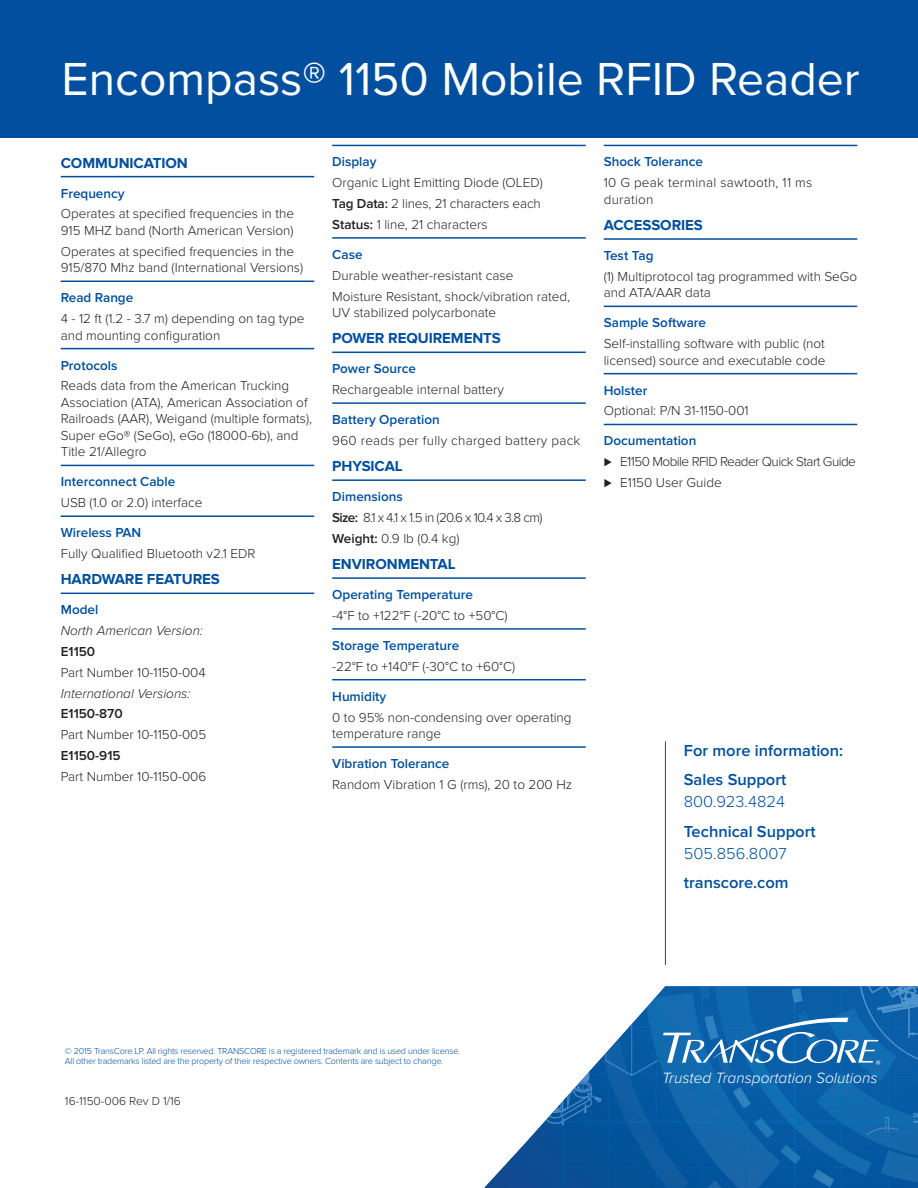
<style>
.page{position:relative;width:918px;height:1188px;background:#fff}
.page>*{position:absolute;margin:0;border:0;box-sizing:border-box;transform-origin:0 0}
.Page_2_Header{font:48px "Proxima Nova";color:#fff}
.Contact_Headers{font:600 16.5px "Proxima Nova";color:#014f9e}
.Contact_Body{font:300 16.5px "Proxima Nova";color:#014f9e}
.t1{font:italic 300 15.45px "Proxima Nova";color:#fff}
.Spec_Head_1{font:700 15px "Proxima Nova";letter-spacing:-.005em;color:#014f9e}
.Spec_Body{font:300 13.5px/16.5px "Proxima Nova";color:#231f20}
.Spec_Head_2{font:600 13.5px "Proxima Nova";color:#014f9e}
.Spec_Body-2{font:300 13.5px/16.5px "Proxima Nova";letter-spacing:.02em;color:#231f20}
.Spec_Body-3{font:italic 300 13.5px "Proxima Nova";color:#231f20}
.Spec_Body-4{font:300 13.5px "Proxima Nova";letter-spacing:-.04em;color:#231f20}
.Spec_Body-5{font:600 13.5px "Proxima Nova";color:#231f20}
.Doc_Number{font:300 12px "Proxima Nova";color:#231f20}
.t2{font:300 9px/10.5px "Proxima Nova";letter-spacing:-.02em;color:#014f9e}
.s1{font-weight:600}
</style>
<div class="page">
<img style="left:484px;top:986px;width:434px;height:202px">
<div style="left:0;top:0;width:918px;height:138px;background:#014f9e"></div>
<svg style="left:648px;top:1018px;width:232px;height:72px;background:#2876b4"></svg>
<hr style="left:665px;top:741px;width:1px;height:224px;background:#014f9e">
<hr style="left:61px;top:176px;width:253px;height:1px;background:#014f9e">
<hr style="left:61px;top:281px;width:253px;height:1px;background:#014f9e">
<hr style="left:61px;top:348px;width:253px;height:1px;background:#014f9e">
<hr style="left:61px;top:465px;width:253px;height:1px;background:#014f9e">
<hr style="left:61px;top:515px;width:253px;height:2px;background:#014f9e">
<hr style="left:61px;top:593px;width:253px;height:1px;background:#014f9e">
<hr style="left:332px;top:145px;width:254px;height:1px;background:#014f9e">
<hr style="left:332px;top:237px;width:254px;height:2px;background:#014f9e">
<hr style="left:332px;top:352px;width:254px;height:1px;background:#014f9e">
<hr style="left:332px;top:402px;width:254px;height:2px;background:#014f9e">
<hr style="left:332px;top:479px;width:254px;height:2px;background:#014f9e">
<hr style="left:332px;top:577px;width:254px;height:2px;background:#014f9e">
<hr style="left:332px;top:628px;width:254px;height:2px;background:#014f9e">
<hr style="left:332px;top:679px;width:254px;height:1px;background:#014f9e">
<hr style="left:332px;top:746px;width:254px;height:2px;background:#014f9e">
<hr style="left:604px;top:145px;width:253px;height:1px;background:#014f9e">
<hr style="left:604px;top:238px;width:253px;height:2px;background:#014f9e">
<hr style="left:604px;top:306px;width:253px;height:1px;background:#014f9e">
<hr style="left:604px;top:373px;width:253px;height:1px;background:#014f9e">
<hr style="left:604px;top:424px;width:253px;height:1px;background:#014f9e">
<p class="Page_2_Header" style="left:62px;top:52px;width:800px">Encompass® 1150 Mobile RFID Reader</p>
<p class="Spec_Head_1" style="left:61px;top:154px;width:129px">COMMUNICATION</p>
<p class="Spec_Head_2" style="left:61px;top:185px;width:65px">Frequency</p>
<p class="Spec_Body" style="left:61px;top:206px;width:235px">Operates at specified frequencies in the<br>915 MHZ band (North American Version)</p>
<p class="Spec_Body" style="left:61px;top:243px;width:244px">Operates at specified frequencies in the<br>915/870 Mhz band (International Versions)</p>
<p class="Spec_Head_2" style="left:61px;top:290px;width:74px">Read Range</p>
<p class="Spec_Body" style="left:61px;top:311px;width:245px">4 - 12 ft (1.2 - 3.7 m) depending on tag type and mounting configuration</p>
<p class="Spec_Head_2" style="left:61px;top:357px;width:58px">Protocols</p>
<p class="Spec_Body" style="left:61px;top:378px;width:253px">Reads data from the American Trucking Association (ATA), American Association of Railroads (AAR), Weigand (multiple formats), Super eGo® (SeGo), eGo (18000-6b), and Title 21/Allegro</p>
<p class="Spec_Head_2" style="left:61px;top:474px;width:116px">Interconnect Cable</p>
<p class="Spec_Body" style="left:61px;top:495px;width:143px">USB (1.0 or 2.0) interface</p>
<p class="Spec_Head_2" style="left:61px;top:525px;width:82px">Wireless PAN</p>
<p class="Spec_Body" style="left:61px;top:545px;width:196px">Fully Qualified Bluetooth v2.1 EDR</p>
<p class="Spec_Head_1" style="left:61px;top:571px;width:161px">HARDWARE FEATURES</p>
<p class="Spec_Head_2" style="left:61px;top:602px;width:39px">Model</p>
<p class="Spec_Body-3" style="left:61px;top:623px;width:144px">North American Version:</p>
<p class="Spec_Body-5" style="left:61px;top:644px;width:36px">E1150</p>
<p class="Spec_Body" style="left:61px;top:664px;width:147px">Part Number 10-1150-004</p>
<p class="Spec_Body-3" style="left:61px;top:686px;width:131px">International Versions:</p>
<p class="Spec_Body-5" style="left:61px;top:706px;width:64px">E1150-870</p>
<p class="Spec_Body" style="left:61px;top:727px;width:147px">Part Number 10-1150-005</p>
<p class="Spec_Body-5" style="left:61px;top:748px;width:61px">E1150-915</p>
<p class="Spec_Body" style="left:61px;top:768px;width:147px">Part Number 10-1150-006</p>
<p class="Spec_Head_2" style="left:332px;top:154px;width:46px">Display</p>
<p class="Spec_Body" style="left:332px;top:175px;width:212px">Organic Light Emitting Diode (OLED)</p>
<p class="Spec_Body" style="left:332px;top:196px;width:210px"><span class="s1">Tag Data:</span> 2 lines, 21 characters each</p>
<p class="Spec_Body" style="left:332px;top:216px;width:157px"><span class="s1">Status:</span> 1 line, 21 characters</p>
<p class="Spec_Head_2" style="left:332px;top:247px;width:32px">Case</p>
<p class="Spec_Body" style="left:332px;top:267px;width:183px">Durable weather-resistant case</p>
<p class="Spec_Body" style="left:332px;top:288px;width:239px">Moisture Resistant, shock/vibration rated,<br>UV stabilized polycarbonate</p>
<p class="Spec_Head_1" style="left:332px;top:330px;width:170px">POWER REQUIREMENTS</p>
<p class="Spec_Head_2" style="left:332px;top:361px;width:85px">Power Source</p>
<p class="Spec_Body" style="left:332px;top:382px;width:173px">Rechargeable internal battery</p>
<p class="Spec_Head_2" style="left:332px;top:412px;width:109px">Battery Operation</p>
<p class="Spec_Body-2" style="left:332px;top:432px;width:250px">960 reads per fully charged battery pack</p>
<p class="Spec_Head_1" style="left:332px;top:458px;width:72px">PHYSICAL</p>
<p class="Spec_Head_2" style="left:332px;top:489px;width:72px">Dimensions</p>
<p class="Spec_Body" style="left:332px;top:509px;width:212px"><span class="s1">Size:</span> 8.1 x 4.1 x 1.5 in (20.6 x 10.4 x 3.8 cm)</p>
<p class="Spec_Body" style="left:332px;top:530px;width:129px"><span class="s1">Weight:</span> 0.9 lb (0.4 kg)</p>
<p class="Spec_Head_1" style="left:332px;top:555px;width:125px">ENVIRONMENTAL</p>
<p class="Spec_Head_2" style="left:332px;top:587px;width:142px">Operating Temperature</p>
<p class="Spec_Body" style="left:332px;top:607px;width:177px">-4°F to +122°F (-20°C to +50°C)</p>
<p class="Spec_Head_2" style="left:332px;top:638px;width:129px">Storage Temperature</p>
<p class="Spec_Body" style="left:332px;top:658px;width:184px">-22°F to +140°F (-30°C to +60°C)</p>
<p class="Spec_Head_2" style="left:332px;top:688px;width:56px">Humidity</p>
<p class="Spec_Body" style="left:332px;top:709px;width:241px">0 to 95% non-condensing over operating temperature range</p>
<p class="Spec_Head_2" style="left:332px;top:756px;width:119px">Vibration Tolerance</p>
<p class="Spec_Body" style="left:332px;top:776px;width:241px">Random Vibration 1 G (rms), 20 to 200 Hz</p>
<p class="Spec_Head_2" style="left:604px;top:154px;width:101px">Shock Tolerance</p>
<p class="Spec_Body-2" style="left:604px;top:175px;width:210px">10 G peak terminal sawtooth, 11 ms duration</p>
<p class="Spec_Head_1" style="left:604px;top:216px;width:101px">ACCESSORIES</p>
<p class="Spec_Head_2" style="left:604px;top:248px;width:51px">Test Tag</p>
<p class="Spec_Body" style="left:604px;top:268px;width:255px">(1) Multiprotocol tag programmed with SeGo and ATA/AAR data</p>
<p class="Spec_Head_2" style="left:604px;top:315px;width:104px">Sample Software</p>
<p class="Spec_Body" style="left:604px;top:336px;width:223px">Self-installing software with public (not licensed) source and executable code</p>
<p class="Spec_Head_2" style="left:604px;top:382px;width:45px">Holster</p>
<p class="Spec_Body" style="left:604px;top:403px;width:146px">Optional: P/N 31-1150-001</p>
<p class="Spec_Head_2" style="left:604px;top:433px;width:94px">Documentation</p>
<p class="Spec_Body-4" style="left:604px;top:454px;width:254px">⊲ E1150 Mobile RFID Reader Quick Start Guide</p>
<p class="Spec_Body" style="left:604px;top:475px;width:120px">⊲ E1150 User Guide</p>
<p class="Contact_Headers" style="left:684px;top:741px;width:161px">For more information:</p>
<p class="Contact_Headers" style="left:684px;top:770px;width:104px">Sales Support</p>
<p class="Contact_Body" style="left:684px;top:792px;width:103px">800.923.4824</p>
<p class="Contact_Headers" style="left:684px;top:822px;width:133px">Technical Support</p>
<p class="Contact_Body" style="left:684px;top:844px;width:104px">505.856.8007</p>
<p class="Contact_Headers" style="left:684px;top:873px;width:106px">transcore.com</p>
<p class="t2" style="left:65px;top:1045px;width:397px">© 2015 TransCore LP. All rights reserved. TRANSCORE is a registered trademark and is used under license.<br>All other trademarks listed are the property of their respective owners. Contents are subject to change.</p>
<p class="Doc_Number" style="left:65px;top:1094px;width:117px">16-1150-006 Rev D 1/16</p>
<p class="t1" style="left:662px;top:1069px;width:217px">Trusted Transportation Solutions</p>
</div>
